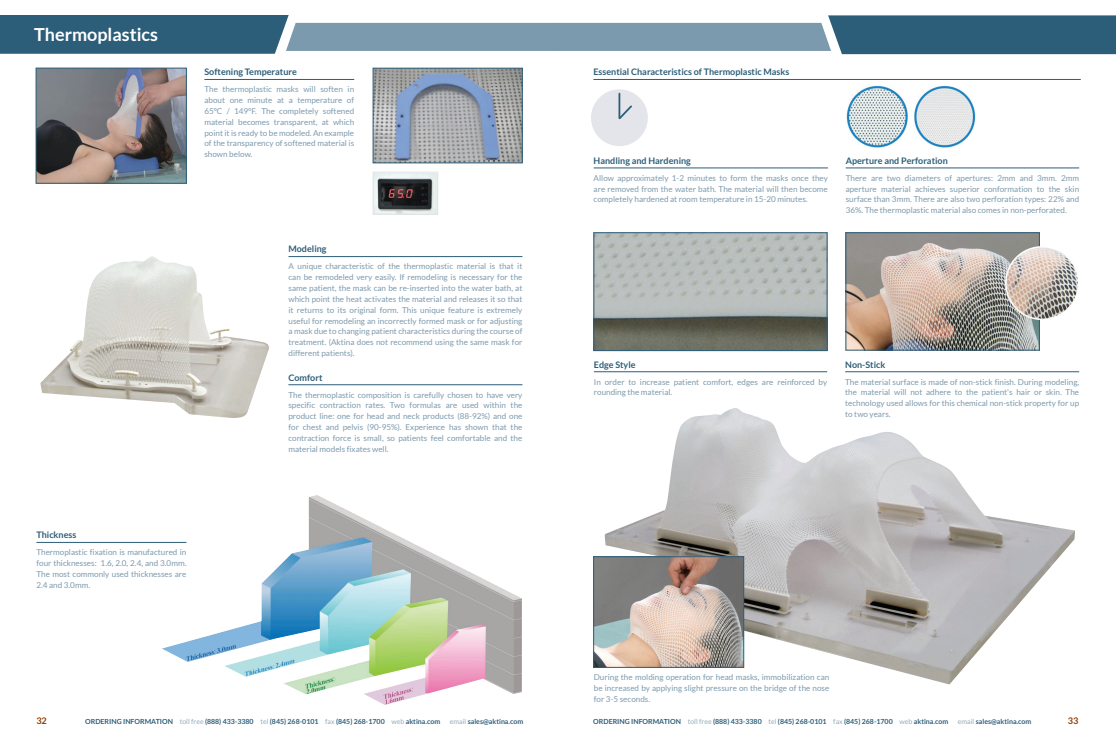
<style>
.page{position:relative;width:1116px;height:738px;background:#fff}
.page>*{position:absolute;margin:0;border:0;box-sizing:border-box;transform-origin:0 0}
.Section_Header{font:700 18px "Lato";color:#fff}
.t1{font:700 9.1px "Lato";color:#933b03}
.Head_with_Rule{font:700 9px "Lato";color:#2c5e79}
.Text{font:8.1px/10.8px "Lato";color:#7c9aad;text-align:justify}
.t2{font:700 7px "Lato";color:#2c5e79}
.s1{font-weight:400;color:#94abba}
</style>
<div class="page">
<img style="left:40px;top:256px;width:229px;height:162px">
<hr style="left:288px;top:256px;width:234px;height:1px;background:#2c5e79">
<hr style="left:288px;top:385px;width:234px;height:1px;background:#2c5e79">
<img style="left:38px;top:70px;width:146px;height:111px">
<div style="left:36px;top:68px;width:150px;height:115px;border:1px solid #2c5e79"></div>
<img style="left:162px;top:495px;width:360px;height:210px">
<img style="left:375px;top:70px;width:145px;height:91px">
<div style="left:373px;top:68px;width:149px;height:95px;border:1px solid #2c5e79"></div>
<hr style="left:204px;top:79px;width:150px;height:1px;background:#2c5e79">
<img style="left:375px;top:174px;width:61px;height:38px">
<div style="left:373px;top:172px;width:65px;height:42px;border:1px solid #dee4e9"></div>
<hr style="left:36px;top:542px;width:150px;height:1px;background:#2c5e79">
<svg style="left:0;top:15px;width:1116px;height:39px;background:#688b9f"></svg>
<hr style="left:593px;top:79px;width:488px;height:1px;background:#2c5e79">
<img style="left:605px;top:408px;width:470px;height:276px">
<img style="left:596px;top:559px;width:146px;height:107px">
<div style="left:594px;top:557px;width:150px;height:111px;border:1px solid #2c5e79"></div>
<img style="left:846px;top:85px;width:130px;height:63px">
<img style="left:848px;top:235px;width:190px;height:113px">
<div style="left:846px;top:233px;width:194px;height:117px;border:1px solid #2c5e79"></div>
<img style="left:596px;top:235px;width:229px;height:114px">
<div style="left:594px;top:233px;width:233px;height:118px;border:1px solid #2c5e79"></div>
<hr style="left:846px;top:168px;width:233px;height:1px;background:#2c5e79">
<hr style="left:594px;top:168px;width:234px;height:1px;background:#2c5e79">
<hr style="left:845px;top:372px;width:234px;height:1px;background:#2c5e79">
<hr style="left:594px;top:372px;width:233px;height:1px;background:#2c5e79">
<div style="left:592px;top:91px;width:55px;height:54px;background:#e3e5ea;border-radius:50%"></div>
<div style="left:591px;top:89px;width:57px;height:57px;border:3px solid #e3e5ea;border-radius:50%"></div>
<svg style="left:618px;top:94px;width:16px;height:25px"></svg>
<img style="left:1006px;top:247px;width:72px;height:72px">
<p class="Section_Header" style="left:34px;top:24px;width:125px">Thermoplastics</p>
<p class="Head_with_Rule" style="left:204px;top:67px;width:94px">Softening Temperature</p>
<p class="Text" style="left:204px;top:84px;width:151px">The thermoplastic masks will soften in about one minute at a temperature of 65°C / 149°F. The completely softened material becomes transparent, at which point it is ready to be modeled. An example of the transparency of softened material is shown below.</p>
<p class="Head_with_Rule" style="left:36px;top:530px;width:41px">Thickness</p>
<p class="Text" style="left:36px;top:547px;width:152px">Thermoplastic fixation is manufactured in four thicknesses: 1.6, 2.0, 2.4, and 3.0mm.<br>The most commonly used thicknesses are 2.4 and 3.0mm.</p>
<p class="Head_with_Rule" style="left:288px;top:244px;width:40px">Modeling</p>
<p class="Text" style="left:288px;top:261px;width:235px">A unique characteristic of the thermoplastic material is that it can be remodeled very easily. If remodeling is necessary for the same patient, the mask can be re-inserted into the water bath, at which point the heat activates the material and releases it so that it returns to its original form. This unique feature is extremely useful for remodeling an incorrectly formed mask or for adjusting a mask due to changing patient characteristics during the course of treatment. (Aktina does not recommend using the same mask for different patients).</p>
<p class="Head_with_Rule" style="left:288px;top:372px;width:36px">Comfort</p>
<p class="Text" style="left:288px;top:389px;width:236px">The thermoplastic composition is carefully chosen to have very specific contraction rates. Two formulas are used within the product line: one for head and neck products (88-92%) and one for chest and pelvis (90-95%). Experience has shown that the contraction force is small, so patients feel comfortable and the material models fixates well.</p>
<p class="Head_with_Rule" style="left:593px;top:67px;width:198px">Essential Characteristics of Thermoplastic Masks</p>
<p class="Head_with_Rule" style="left:594px;top:155px;width:99px">Handling and Hardening</p>
<p class="Text" style="left:594px;top:172px;width:236px">Allow approximately 1-2 minutes to form the masks once they are removed from the water bath. The material will then become completely hardened at room temperature in 15-20 minutes.</p>
<p class="Head_with_Rule" style="left:846px;top:155px;width:104px">Aperture and Perforation</p>
<p class="Text" style="left:846px;top:172px;width:235px">There are two diameters of apertures: 2mm and 3mm. 2mm aperture material achieves superior conformation to the skin surface than 3mm. There are also two perforation types: 22% and 36%. The thermoplastic material also comes in non-perforated.</p>
<p class="Head_with_Rule" style="left:594px;top:359px;width:43px">Edge Style</p>
<p class="Text" style="left:594px;top:376px;width:235px">In order to increase patient comfort, edges are reinforced by rounding the material.</p>
<p class="Head_with_Rule" style="left:845px;top:359px;width:42px">Non-Stick</p>
<p class="Text" style="left:845px;top:376px;width:236px">The material surface is made of non-stick finish. During modeling, the material will not adhere to the patient's hair or skin. The technology used allows for this chemical non-stick property for up to two years.</p>
<p class="Text" style="left:594px;top:672px;width:237px">During the molding operation for head masks, immobilization can be increased by applying slight pressure on the bridge of the nose for 3-5 seconds.</p>
<p class="t1" style="left:36px;top:716px;width:12px">32</p>
<p class="t2" style="left:85px;top:717px;width:357px">ORDERING INFORMATION <span class="s1">toll free</span> (888) 433-3380 <span class="s1">tel</span> (845) 268-0101 <span class="s1">fax</span> (845) 268-1700 <span class="s1">web</span> aktina.com</p>
<p class="t2" style="left:450px;top:717px;width:75px"><span class="s1">email</span> sales@aktina.com</p>
<p class="t2" style="left:593px;top:717px;width:357px">ORDERING INFORMATION <span class="s1">toll free</span> (888) 433-3380 <span class="s1">tel</span> (845) 268-0101 <span class="s1">fax</span> (845) 268-1700 <span class="s1">web</span> aktina.com</p>
<p class="t2" style="left:958px;top:717px;width:75px"><span class="s1">email</span> sales@aktina.com</p>
<p class="t1" style="left:1068px;top:716px;width:12px">33</p>
</div>
